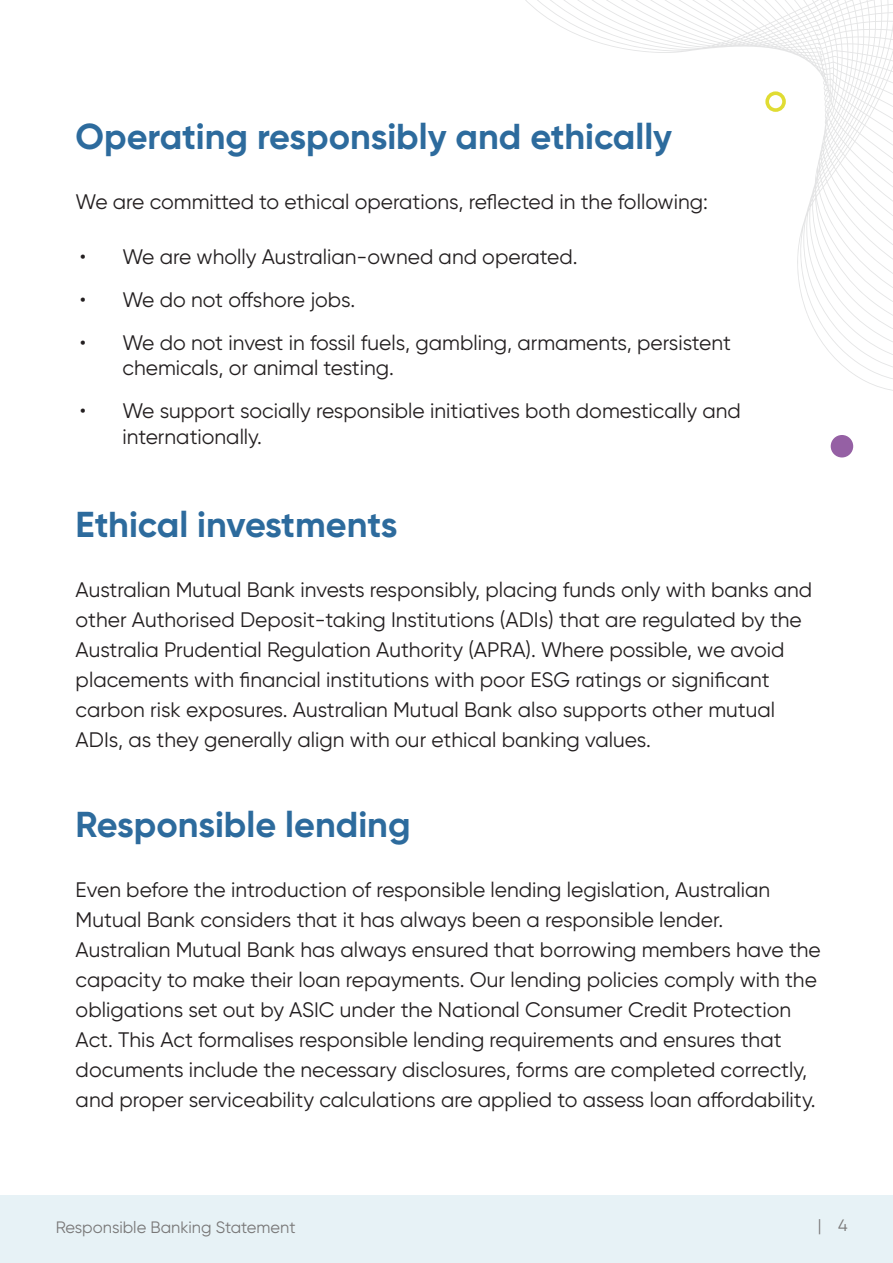
<style>
.page{position:relative;width:893px;height:1263px;background:#fff}
.page>*{position:absolute;margin:0;border:0;box-sizing:border-box;transform-origin:0 0}
.t1{font:700 36px "Gilroy";color:#2d6b9d}
.t2{font:21px/30px "Gilroy";color:#231f20}
.t3{font:16.5px "Gilroy";color:#797878}
</style>
<div class="page">
<div style="left:0;top:1195px;width:893px;height:68px;background:#e7f2f6"></div>
<svg style="left:525px;top:0;width:368px;height:458px"></svg>
<div style="left:765px;top:91px;width:21px;height:21px;border:4px solid #e0dc33;border-radius:50%"></div>
<div style="left:831px;top:435px;width:22px;height:22px;background:#9560a4;border-radius:50%"></div>
<p class="t1" style="left:76px;top:113px;width:598px">Operating responsibly and ethically</p>
<p class="t2" style="left:76px;top:186px;width:634px">We are committed to ethical operations, reflected in the following:</p>
<p class="t2" style="left:80px;top:241px;width:499px">• We are wholly Australian-owned and operated.</p>
<p class="t2" style="left:80px;top:284px;width:277px">• We do not offshore jobs.</p>
<p class="t2" style="left:122px;top:330px;width:610px;line-height:25.2px;text-indent:-43px">• We do not invest in fossil fuels, gambling, armaments, persistent chemicals, or animal testing.</p>
<p class="t2" style="left:122px;top:398px;width:620px;line-height:25.2px;text-indent:-43px">• We support socially responsible initiatives both domestically and internationally.</p>
<p class="t1" style="left:76px;top:501px;width:323px">Ethical investments</p>
<p class="t2" style="left:76px;top:574px;width:738px">Australian Mutual Bank invests responsibly, placing funds only with banks and other Authorised Deposit-taking Institutions (ADIs) that are regulated by the Australia Prudential Regulation Authority (APRA). Where possible, we avoid placements with financial institutions with poor ESG ratings or significant carbon risk exposures. Australian Mutual Bank also supports other mutual ADIs, as they generally align with our ethical banking values.</p>
<p class="t1" style="left:76px;top:801px;width:336px">Responsible lending</p>
<p class="t2" style="left:76px;top:874px;width:747px">Even before the introduction of responsible lending legislation, Australian Mutual Bank considers that it has always been a responsible lender.<br>Australian Mutual Bank has always ensured that borrowing members have the capacity to make their loan repayments. Our lending policies comply with the obligations set out by ASIC under the National Consumer Credit Protection Act. This Act formalises responsible lending requirements and ensures that documents include the necessary disclosures, forms are completed correctly, and proper serviceability calculations are applied to assess loan affordability.</p>
<p class="t3" style="left:56px;top:1217px;width:241px">Responsible Banking Statement</p>
<p class="t3" style="left:818px;top:1215px;width:31px">| 4</p>
</div>
